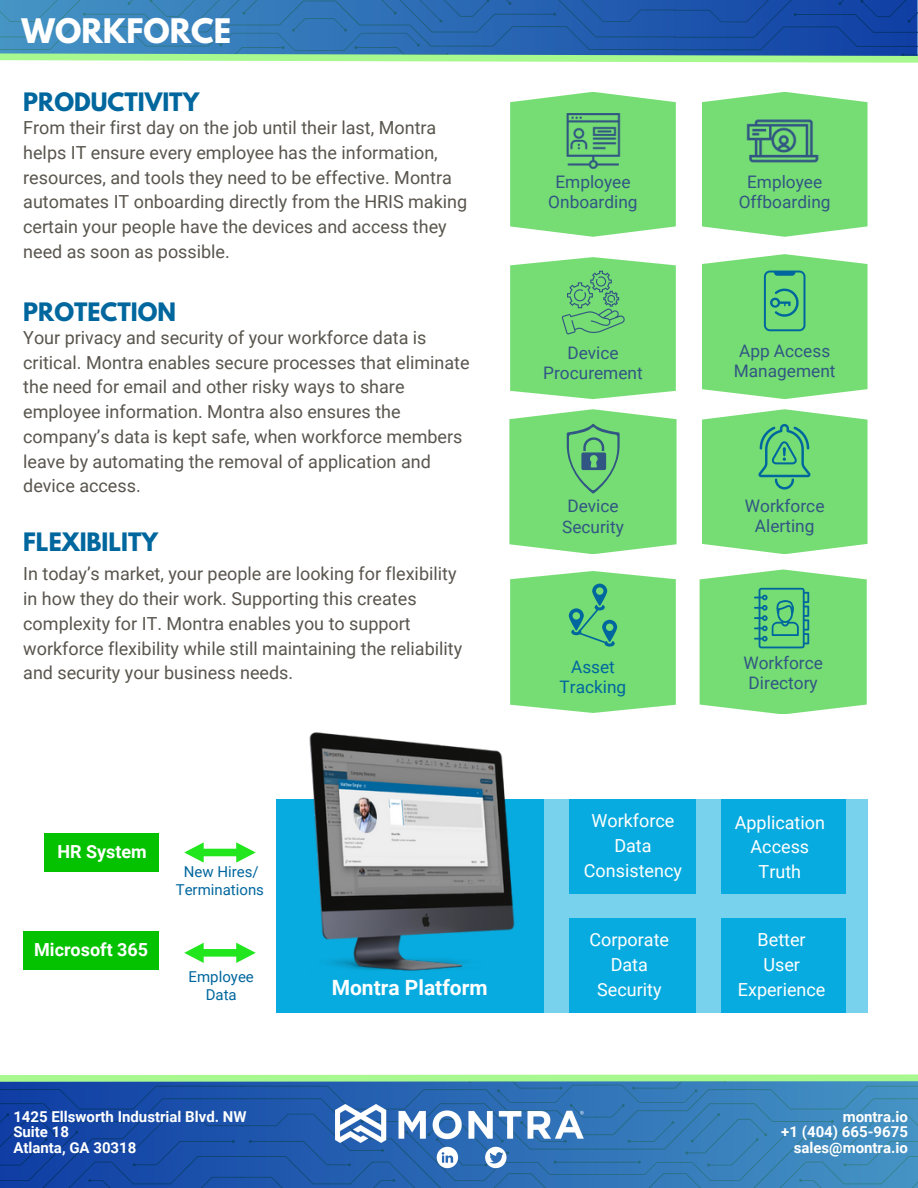
<style>
.page{position:relative;width:918px;height:1188px;background:#fff}
.page>*{position:absolute;margin:0;border:0;box-sizing:border-box;transform-origin:0 0}
.t1{font:700 30px "League Spartan";color:#fff}
.t2{font:700 22.5px "League Spartan";color:#00679e}
.t3{font:700 21px "Roboto";color:#fff}
.t4{font:18px/24.8px "Roboto";color:#59554e}
.t5{font:18px/24.8px "Roboto";color:#fff;text-align:center}
.t6{font:700 18px "Roboto";color:#fff}
.t7{font:17.25px/20px "Roboto";color:#315683;text-align:center}
.t8{font:17.25px "Roboto";color:#00679e}
.t9{font:700 15px "Roboto";color:#fff}
.t10{font:15px "Roboto";color:#00679e}
</style>
<div class="page">
<svg style="left:0;top:0;width:918px;height:63px;background:#3c7baf"></svg>
<svg style="left:510px;top:92px;width:166px;height:145px;background:#81df7f"></svg>
<img style="left:565px;top:113px;width:56px;height:55px">
<svg style="left:702px;top:92px;width:166px;height:145px;background:#82e081"></svg>
<img style="left:746px;top:109px;width:77px;height:63px">
<div style="left:276px;top:799px;width:267px;height:214px;background:#08abdf"></div>
<div style="left:543px;top:799px;width:325px;height:214px;background:#78d1ed"></div>
<img style="left:309px;top:732px;width:206px;height:239px">
<svg style="left:510px;top:257px;width:166px;height:142px;background:#7cda7c"></svg>
<div style="left:569px;top:799px;width:127px;height:94px;background:#08abdf"></div>
<div style="left:721px;top:799px;width:124px;height:94px;background:#08abdf"></div>
<div style="left:569px;top:919px;width:127px;height:94px;background:#08abdf"></div>
<div style="left:721px;top:919px;width:124px;height:94px;background:#08abdf"></div>
<svg style="left:509px;top:409px;width:168px;height:145px;background:#7eda7f"></svg>
<svg style="left:510px;top:571px;width:166px;height:142px;background:#7adb7d"></svg>
<svg style="left:700px;top:569px;width:167px;height:145px;background:#7bda7f"></svg>
<svg style="left:702px;top:254px;width:165px;height:145px;background:#7cdc7e"></svg>
<svg style="left:702px;top:409px;width:166px;height:145px;background:#7bdb7f"></svg>
<svg style="left:184px;top:842px;width:72px;height:21px"></svg>
<svg style="left:184px;top:943px;width:72px;height:20px"></svg>
<div style="left:45px;top:834px;width:114px;height:38px;background:#05c200"></div>
<div style="left:23px;top:931px;width:136px;height:39px;background:#05c200"></div>
<svg style="left:0;top:1074px;width:918px;height:114px;background:#3a77b2"></svg>
<p class="t1" style="left:22px;top:16px;width:211px">WORKFORCE</p>
<p class="t2" style="left:23px;top:91px;width:177px">PRODUCTIVITY</p>
<p class="t4" style="left:23px;top:116px;width:446px">From their first day on the job until their last, Montra helps IT ensure every employee has the information, resources, and tools they need to be effective. Montra automates IT onboarding directly from the HRIS making certain your people have the devices and access they need as soon as possible.</p>
<p class="t2" style="left:23px;top:301px;width:154px">PROTECTION</p>
<p class="t4" style="left:23px;top:325px;width:448px">Your privacy and security of your workforce data is critical. Montra enables secure processes that eliminate the need for email and other risky ways to share employee information. Montra also ensures the company’s data is kept safe, when workforce members leave by automating the removal of application and device access.</p>
<p class="t2" style="left:23px;top:531px;width:136px">FLEXIBILITY</p>
<p class="t4" style="left:23px;top:562px;width:441px">In today’s market, your people are looking for flexibility in how they do their work. Supporting this creates complexity for IT. Montra enables you to support workforce flexibility while still maintaining the reliability and security your business needs.</p>
<p class="t6" style="left:57px;top:842px;width:91px">HR System</p>
<p class="t6" style="left:34px;top:939px;width:115px">Microsoft 365</p>
<p class="t10" style="left:184px;top:864px;width:76px">New Hires/</p>
<p class="t10" style="left:176px;top:882px;width:90px">Terminations</p>
<p class="t10" style="left:189px;top:968px;width:67px">Employee</p>
<p class="t10" style="left:206px;top:986px;width:33px">Data</p>
<p class="t9" style="left:13px;top:1108px;width:235px">1425 Ellsworth Industrial Blvd. NW</p>
<p class="t9" style="left:13px;top:1124px;width:57px">Suite 18</p>
<p class="t9" style="left:13px;top:1139px;width:125px">Atlanta, GA 30318</p>
<p class="t3" style="left:332px;top:975px;width:157px">Montra Platform</p>
<p class="t7" style="left:548px;top:172px;width:91px">Employee<br>Onboarding</p>
<p class="t7" style="left:739px;top:172px;width:93px">Employee<br>Offboarding</p>
<p class="t7" style="left:567px;top:343px;width:53px">Device</p>
<p class="t7" style="left:543px;top:363px;width:101px">Procurement</p>
<p class="t7" style="left:567px;top:496px;width:53px">Device</p>
<p class="t7" style="left:562px;top:517px;width:63px">Security</p>
<p class="t8" style="left:571px;top:657px;width:45px">Asset</p>
<p class="t8" style="left:560px;top:677px;width:68px">Tracking</p>
<p class="t5" style="left:584px;top:809px;width:100px">Workforce<br>Data<br>Consistency</p>
<p class="t5" style="left:590px;top:928px;width:81px">Corporate</p>
<p class="t5" style="left:611px;top:952px;width:39px">Data</p>
<p class="t5" style="left:597px;top:977px;width:66px">Security</p>
<p class="t7" style="left:734px;top:341px;width:103px">App Access<br>Management</p>
<p class="t7" style="left:745px;top:496px;width:81px">Workforce</p>
<p class="t7" style="left:755px;top:516px;width:61px">Alerting</p>
<p class="t7" style="left:743px;top:654px;width:81px">Workforce</p>
<p class="t7" style="left:749px;top:673px;width:71px">Directory</p>
<p class="t5" style="left:735px;top:810px;width:92px">Application</p>
<p class="t5" style="left:751px;top:835px;width:60px">Access</p>
<p class="t5" style="left:759px;top:860px;width:44px">Truth</p>
<p class="t5" style="left:758px;top:928px;width:50px">Better</p>
<p class="t5" style="left:763px;top:952px;width:38px">User</p>
<p class="t5" style="left:738px;top:977px;width:89px">Experience</p>
<p class="t9" style="left:843px;top:1108px;width:67px">montra.io</p>
<p class="t9" style="left:781px;top:1124px;width:128px">+1 (404) 665-9675</p>
<p class="t9" style="left:794px;top:1139px;width:116px">sales@montra.io</p>
</div>
